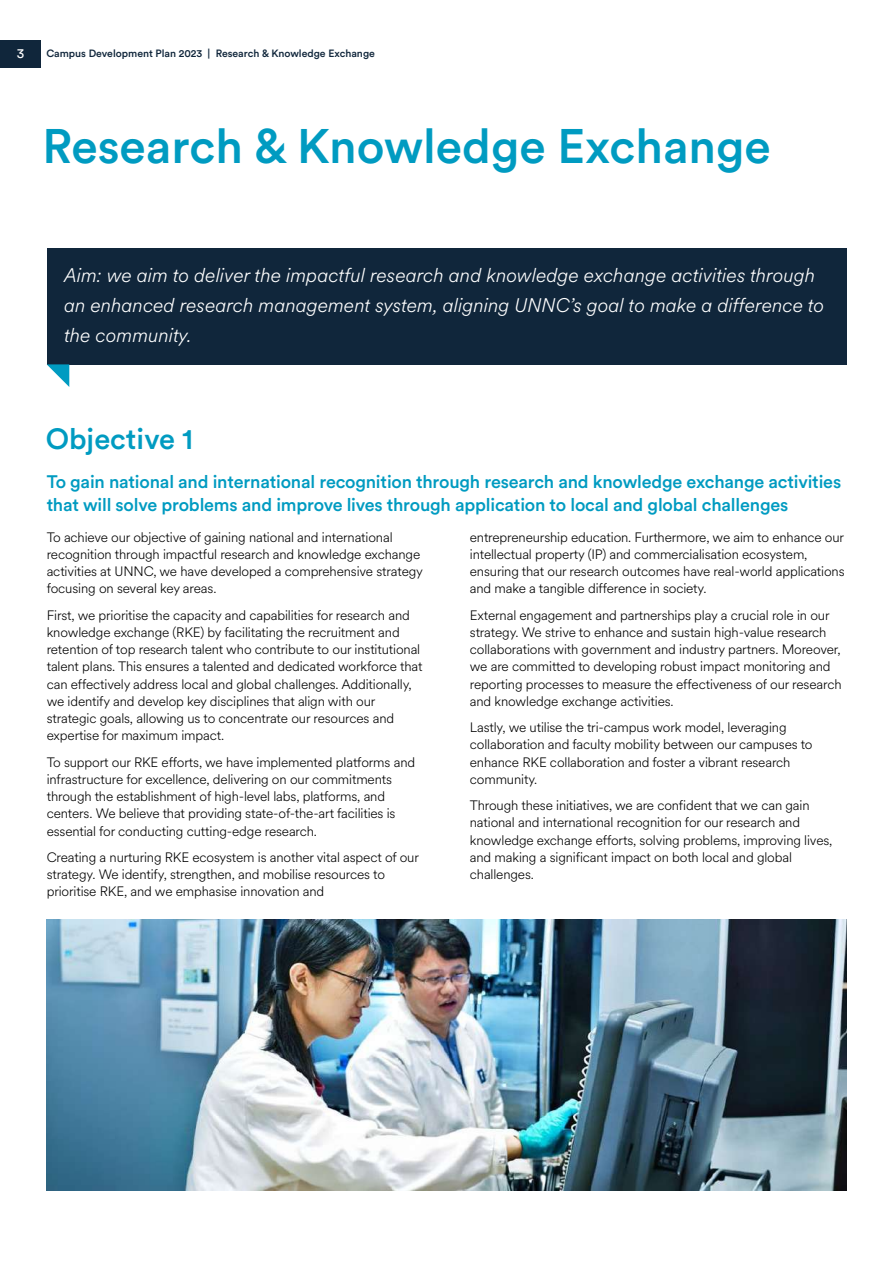
<style>
.page{position:relative;width:893px;height:1263px;background:#fff}
.page>*{position:absolute;margin:0;border:0;box-sizing:border-box;transform-origin:0 0}
.t1{font:500 48px "Circular Std";color:#009bc1}
.t2{font:500 29.1px "Circular Std";color:#009bc1}
.t3{font:italic 300 19.5px/30px "Circular Spotify Text";color:#fff}
.t4{font:500 18px/22.5px "Circular Std";letter-spacing:-.01em;color:#009bc1}
.t5{font:300 13.5px/17.2px "Circular Spotify Text";letter-spacing:-.01em;color:#000}
.t6{font:13.5px "Circular Std";color:#fff}
.t7{font:500 10.5px "Circular Std";color:#10263b}
</style>
<div class="page">
<div style="left:47px;top:248px;width:799px;height:116px;background:#10263b"></div>
<svg style="left:47px;top:364px;width:22px;height:23px"></svg>
<div style="left:0;top:40px;width:41px;height:27px;background:#10263b"></div>
<img style="left:47px;top:920px;width:799px;height:271px">
<p class="t6" style="left:17px;top:45px;width:9px">3</p>
<p class="t7" style="left:46px;top:47px;width:330px">Campus Development Plan 2023 | Research &amp; Knowledge Exchange</p>
<h1 class="t1" style="left:42px;top:116px;width:730px">Research &amp; Knowledge Exchange</h1>
<h3 class="t3" style="left:64px;top:260px;width:762px">Aim: we aim to deliver the impactful research and knowledge exchange activities through an enhanced research management system, aligning UNNC’s goal to make a difference to the community.</h3>
<h2 class="t2" style="left:46px;top:421px;width:149px">Objective 1</h2>
<h3 class="t4" style="left:47px;top:470px;width:796px">To gain national and international recognition through research and knowledge exchange activities that will solve problems and improve lives through application to local and global challenges</h3>
<p class="t5" style="left:47px;top:528px;width:378px">To achieve our objective of gaining national and international recognition through impactful research and knowledge exchange activities at UNNC, we have developed a comprehensive strategy focusing on several key areas.</p>
<p class="t5" style="left:47px;top:606px;width:377px">First, we prioritise the capacity and capabilities for research and knowledge exchange (RKE) by facilitating the recruitment and retention of top research talent who contribute to our institutional talent plans. This ensures a talented and dedicated workforce that can effectively address local and global challenges. Additionally, we identify and develop key disciplines that align with our strategic goals, allowing us to concentrate our resources and expertise for maximum impact.</p>
<p class="t5" style="left:47px;top:753px;width:370px">To support our RKE efforts, we have implemented platforms and infrastructure for excellence, delivering on our commitments through the establishment of high-level labs, platforms, and centers. We believe that providing state-of-the-art facilities is essential for conducting cutting-edge research.</p>
<p class="t5" style="left:47px;top:849px;width:374px">Creating a nurturing RKE ecosystem is another vital aspect of our strategy. We identify, strengthen, and mobilise resources to prioritise RKE, and we emphasise innovation and</p>
<p class="t5" style="left:470px;top:528px;width:376px">entrepreneurship education. Furthermore, we aim to enhance our intellectual property (IP) and commercialisation ecosystem, ensuring that our research outcomes have real-world applications and make a tangible difference in society.</p>
<p class="t5" style="left:470px;top:606px;width:373px">External engagement and partnerships play a crucial role in our strategy. We strive to enhance and sustain high-value research collaborations with government and industry partners. Moreover, we are committed to developing robust impact monitoring and reporting processes to measure the effectiveness of our research and knowledge exchange activities.</p>
<p class="t5" style="left:470px;top:719px;width:344px">Lastly, we utilise the tri-campus work model, leveraging collaboration and faculty mobility between our campuses to enhance RKE collaboration and foster a vibrant research community.</p>
<p class="t5" style="left:470px;top:797px;width:364px">Through these initiatives, we are confident that we can gain national and international recognition for our research and knowledge exchange efforts, solving problems, improving lives, and making a significant impact on both local and global challenges.</p>
</div>
